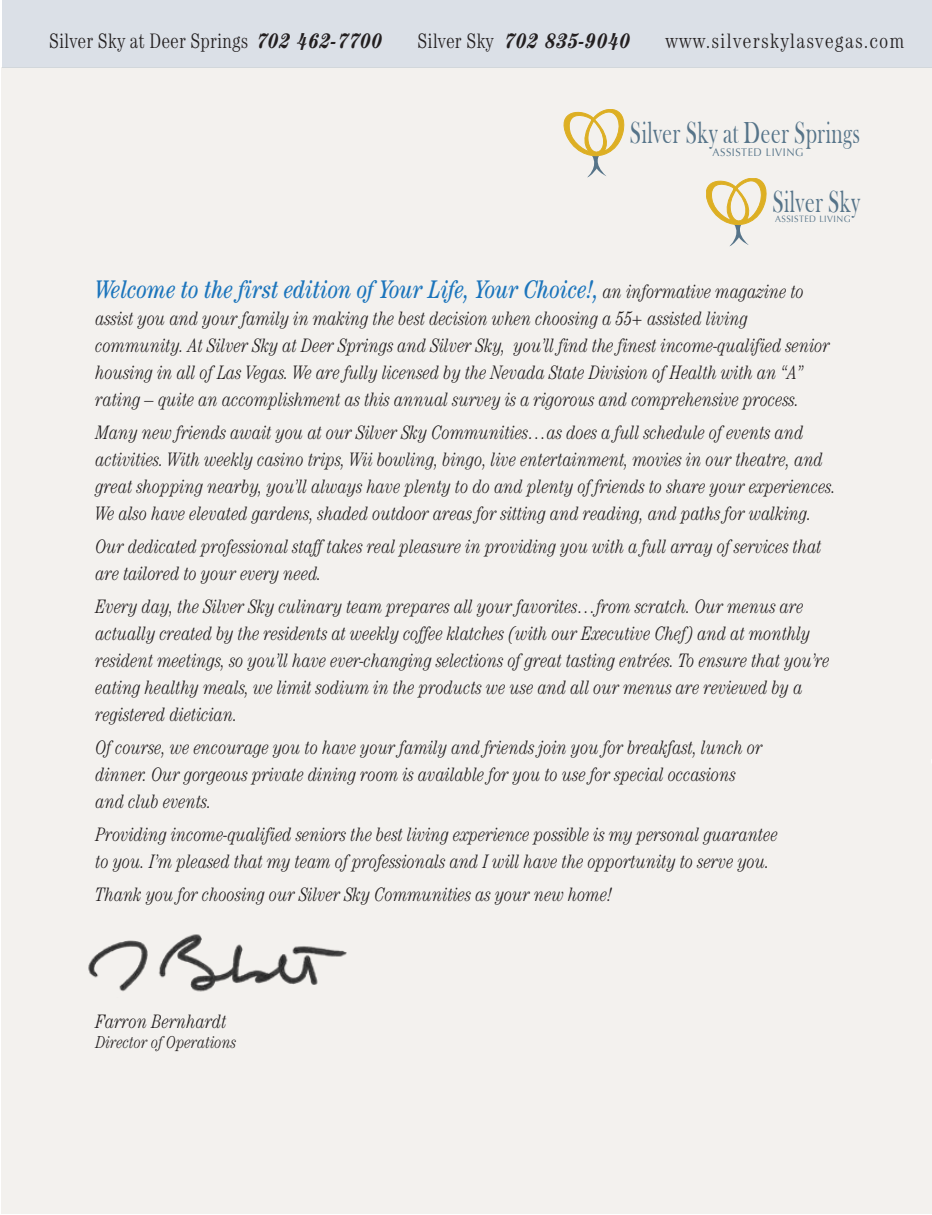
<style>
.page{position:relative;width:932px;height:1215px;background:#fff}
.page>*{position:absolute;margin:0;border:0;box-sizing:border-box;transform-origin:0 0}
.t1{font:31.2px "Bask Old Face";letter-spacing:.025em;color:#567489;scale:.69 1}
.t2{font:italic condensed 25.5px "Century";color:#1c75bc;scale:.95 1}
.t3{font:300 condensed 21px "Century";color:#231f20;scale:.95 1}
.t4{font:300 condensed 21px "Century";letter-spacing:.05em;color:#231f20}
.t5{font:italic 700 condensed 21px "Century";letter-spacing:.05em;color:#231f20}
.t6{font:italic 300 condensed 19.5px/27px "Century";color:#231f20;scale:.95 1}
.t7{font:italic 300 condensed 17.25px "Century";color:#231f20;scale:.95 1}
.t8{font:11.1px "Optima";letter-spacing:.05em;color:#567489;scale:.96 1}
.t9{font:9.15px "Optima";letter-spacing:.05em;color:#567489;scale:.96 1}
.s1{font-weight:700;font-style:italic}
.s2{font-weight:300;font-style:normal}
.s3{font-weight:300;font-size:19.5px;color:#231f20}
</style>
<div class="page">
<div style="left:2px;top:67px;width:930px;height:1147px;background:#f3f1ee"></div>
<img style="left:88px;top:934px;width:259px;height:58px">
<svg style="left:564px;top:109px;width:61px;height:69px"></svg>
<svg style="left:706px;top:178px;width:61px;height:68px"></svg>
<div style="left:3px;top:0;width:929px;height:67px;background:#dbe0e7"></div>
<p class="t3" style="left:49px;top:28px;width:352px">Silver Sky at Deer Springs <span class="s1">702 462-7700</span></p>
<p class="t5" style="left:417px;top:28px;width:214px"><span class="s2">Silver Sky</span> 702 835-9040</p>
<p class="t4" style="left:665px;top:28px;width:240px">www.silverskylasvegas.com</p>
<h1 class="t1" style="left:630px;top:115px;width:335px">Silver Sky at Deer Springs</h1>
<p class="t8" style="left:712px;top:146px;width:96px">ASSISTED LIVING</p>
<h1 class="t1" style="left:772px;top:185px;width:129px">Silver Sky</h1>
<p class="t9" style="left:775px;top:213px;width:80px">ASSISTED LIVING</p>
<h2 class="t2" style="left:96px;top:274px;width:747px">Welcome to the first edition of Your Life, Your Choice!, <span class="s3">an informative magazine to</span></h2>
<p class="t6" style="left:96px;top:305px;width:774px">assist you and your family in making the best decision when choosing a 55+ assisted living community. At Silver Sky at Deer Springs and Silver Sky, you’ll find the finest income-qualified senior housing in all of Las Vegas. We are fully licensed by the Nevada State Division of Health with an “A” rating – quite an accomplishment as this annual survey is a rigorous and comprehensive process.</p>
<p class="t6" style="left:96px;top:419px;width:780px">Many new friends await you at our Silver Sky Communities…as does a full schedule of events and activities. With weekly casino trips, Wii bowling, bingo, live entertainment, movies in our theatre, and great shopping nearby, you’ll always have plenty to do and plenty of friends to share your experiences.<br>We also have elevated gardens, shaded outdoor areas for sitting and reading, and paths for walking.</p>
<p class="t6" style="left:96px;top:533px;width:766px">Our dedicated professional staff takes real pleasure in providing you with a full array of services that are tailored to your every need.</p>
<p class="t6" style="left:96px;top:593px;width:774px">Every day, the Silver Sky culinary team prepares all your favorites…from scratch. Our menus are actually created by the residents at weekly coffee klatches (with our Executive Chef) and at monthly resident meetings, so you’ll have ever-changing selections of great tasting entrées. To ensure that you’re eating healthy meals, we limit sodium in the products we use and all our menus are reviewed by a registered dietician.</p>
<p class="t6" style="left:96px;top:734px;width:703px">Of course, we encourage you to have your family and friends join you for breakfast, lunch or dinner. Our gorgeous private dining room is available for you to use for special occasions and club events.</p>
<p class="t6" style="left:96px;top:821px;width:719px">Providing income-qualified seniors the best living experience possible is my personal guarantee to you. I’m pleased that my team of professionals and I will have the opportunity to serve you.</p>
<p class="t6" style="left:96px;top:881px;width:545px">Thank you for choosing our Silver Sky Communities as your new home!</p>
<p class="t6" style="left:96px;top:1008px;width:139px">Farron Bernhardt</p>
<p class="t7" style="left:96px;top:1032px;width:150px">Director of Operations</p>
</div>
